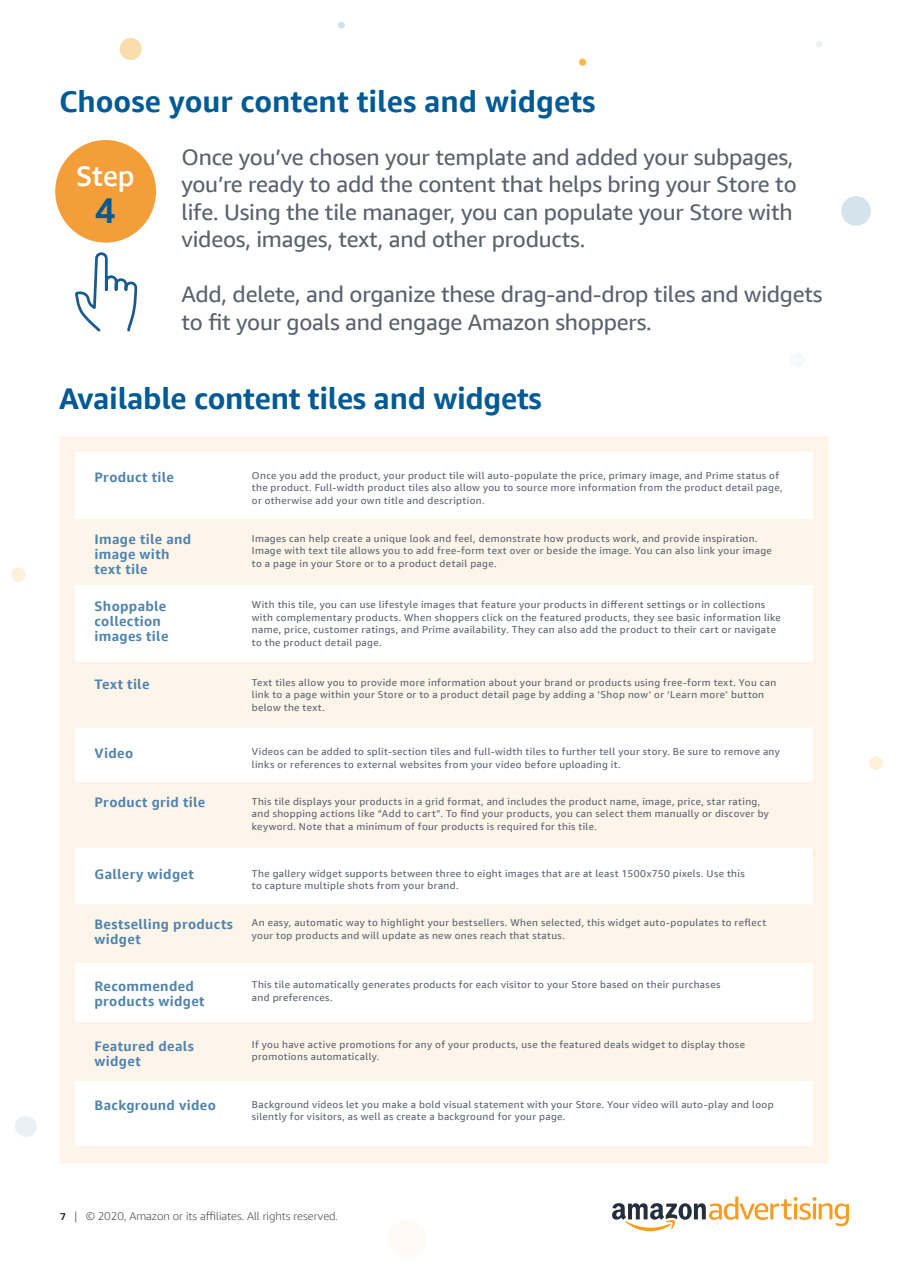
<style>
.page{position:relative;width:910px;height:1280px;background:#fff}
.page>*{position:absolute;margin:0;border:0;box-sizing:border-box;transform-origin:0 0}
.t1{font:700 35.5px "Amazon Ember";color:#005a95}
.t2{font:700 30px "Amazon Ember Display";letter-spacing:-.01em;color:#005a95}
.t3{font:500 28.5px "Amazon Ember";color:#fff}
.t4{font:22.5px/27.5px "Amazon Ember Display";letter-spacing:-.01em;color:#5b626e}
.t5{font:700 13.75px/15px "Amazon Ember Display";letter-spacing:.025em;color:#5083ae}
.t6{font:300 11.25px "Amazon Ember Display";color:#3f4141}
.t7{font:10px/12.5px "Amazon Ember Display";letter-spacing:.04em;color:#5b626e}
.s1{font-family:"Amazon Ember";font-weight:700;font-size:10px;color:#232f3e}
.s2{font-family:"Amazon Ember"}
</style>
<div class="page">
<svg style="left:579px;top:58px;width:8px;height:8px"></svg>
<svg style="left:841px;top:196px;width:30px;height:30px"></svg>
<svg style="left:15px;top:1116px;width:22px;height:21px"></svg>
<svg style="left:816px;top:41px;width:7px;height:7px"></svg>
<div style="left:869px;top:756px;width:14px;height:14px;background:#fff0da;border-radius:50%"></div>
<div style="left:119px;top:38px;width:23px;height:22px;background:#fbdcad;border-radius:50%"></div>
<svg style="left:388px;top:1221px;width:38px;height:36px"></svg>
<div style="left:338px;top:22px;width:7px;height:7px;background:#d4e0ea;border-radius:50%"></div>
<div style="left:11px;top:567px;width:15px;height:15px;background:#fff0da;border-radius:50%"></div>
<div style="left:790px;top:352px;width:15px;height:16px;background:#f6f9fb;border-radius:50%"></div>
<div style="left:59px;top:436px;width:769px;height:728px;background:#fdf5ea"></div>
<div style="left:75px;top:453px;width:738px;height:693px;background:#fff"></div>
<div style="left:75px;top:520px;width:738px;height:65px;background:#fdf5ea"></div>
<div style="left:75px;top:662px;width:738px;height:65px;background:#fdf5ea"></div>
<div style="left:75px;top:782px;width:738px;height:66px;background:#fdf5ea"></div>
<div style="left:75px;top:904px;width:738px;height:59px;background:#fdf5ea"></div>
<div style="left:75px;top:1022px;width:738px;height:59px;background:#fdf5ea"></div>
<div style="left:55px;top:140px;width:101px;height:103px;background:#f39e38;border-radius:50%"></div>
<svg style="left:75px;top:252px;width:63px;height:80px"></svg>
<svg style="left:612px;top:1197px;width:237px;height:34px"></svg>
<h2 class="t2" style="left:59px;top:83px;width:538px">Choose your content tiles and widgets</h2>
<h3 class="t4" style="left:181px;top:143px;width:617px">Once you’ve chosen your template and added your subpages, you’re ready to add the content that helps bring your Store to life. Using the tile manager, you can populate your Store with videos, images, text, and other products.</h3>
<h3 class="t4" style="left:181px;top:281px;width:643px">Add, delete, and organize these drag-and-drop tiles and widgets to fit your goals and engage Amazon shoppers.</h3>
<h3 class="t3" style="left:76px;top:159px;width:60px">Step</h3>
<h1 class="t1" style="left:95px;top:188px;width:22px">4</h1>
<h2 class="t2" style="left:59px;top:380px;width:484px">Available content tiles and widgets</h2>
<h3 class="t5" style="left:95px;top:469px;width:81px">Product tile</h3>
<p class="t7" style="left:252px;top:469px;width:532px">Once you add the product, your product tile will auto-populate the price, primary image, and Prime status of the product. Full-width product tiles also allow you to source more information from the product detail page, or otherwise add your own title and description.</p>
<h3 class="t5" style="left:95px;top:532px;width:98px">Image tile and image with text tile</h3>
<p class="t7" style="left:252px;top:532px;width:522px">Images can help create a unique look and feel, demonstrate how products work, and provide inspiration.<br>Image with text tile allows you to add free-form text over or beside the image. You can also link your image to a page in your Store or to a product detail page.</p>
<h3 class="t5" style="left:95px;top:599px;width:75px">Shoppable collection images tile</h3>
<p class="t7" style="left:252px;top:599px;width:531px">With this tile, you can use lifestyle images that feature your products in different settings or in collections with complementary products. When shoppers click on the featured products, they see basic information like name, price, customer ratings, and Prime availability. They can also add the product to their cart or navigate to the product detail page.</p>
<h3 class="t5" style="left:95px;top:676px;width:56px">Text tile</h3>
<p class="t7" style="left:252px;top:676px;width:526px">Text tiles allow you to provide more information about your brand or products using free-form text. You can link to a page within your Store or to a product detail page by adding a ‘Shop now’ or ‘Learn more’ button below the text.</p>
<h3 class="t5" style="left:95px;top:746px;width:40px">Video</h3>
<p class="t7" style="left:252px;top:746px;width:530px">Videos can be added to split-section tiles and full-width tiles to further tell your story. Be sure to remove any links or references to external websites from your video before uploading it.</p>
<h3 class="t5" style="left:95px;top:795px;width:112px">Product grid tile</h3>
<p class="t7" style="left:252px;top:795px;width:519px">This tile displays your products in a grid format, and includes the product name, image, price, star rating, and shopping actions like “Add to cart”. To find your products, you can select them manually or discover by keyword. Note that a minimum of four products is required for this tile.</p>
<h3 class="t5" style="left:95px;top:867px;width:101px">Gallery widget</h3>
<p class="t7" style="left:252px;top:867px;width:494px">The gallery widget supports between three to eight images that are at least 1500x750 pixels. Use this to capture multiple shots from your brand.</p>
<h3 class="t5" style="left:95px;top:917px;width:140px">Bestselling products widget</h3>
<p class="t7" style="left:252px;top:917px;width:516px">An easy, automatic way to highlight your bestsellers. When selected, this widget auto-populates to reflect your top products and will update as new ones reach that status.</p>
<h3 class="t5" style="left:95px;top:979px;width:112px">Recommended products widget</h3>
<p class="t7" style="left:252px;top:979px;width:470px">This tile automatically generates products for each visitor to your Store based on their purchases and preferences.</p>
<h3 class="t5" style="left:95px;top:1038px;width:101px">Featured deals widget</h3>
<p class="t7" style="left:252px;top:1038px;width:495px">If you have active promotions for any of your products, use the featured deals widget to display those promotions automatically.</p>
<h3 class="t5" style="left:95px;top:1098px;width:123px">Background video</h3>
<p class="t7" style="left:252px;top:1098px;width:523px">Background videos let you make a bold visual statement with your Store. Your video will auto-play and loop silently for visitors, as well as create a background for your page.</p>
<p class="t6" style="left:60px;top:1210px;width:280px"><span class="s1">7</span> <span class="s2">| ©</span> 2020, Amazon or its affiliates. All rights reserved.</p>
</div>
